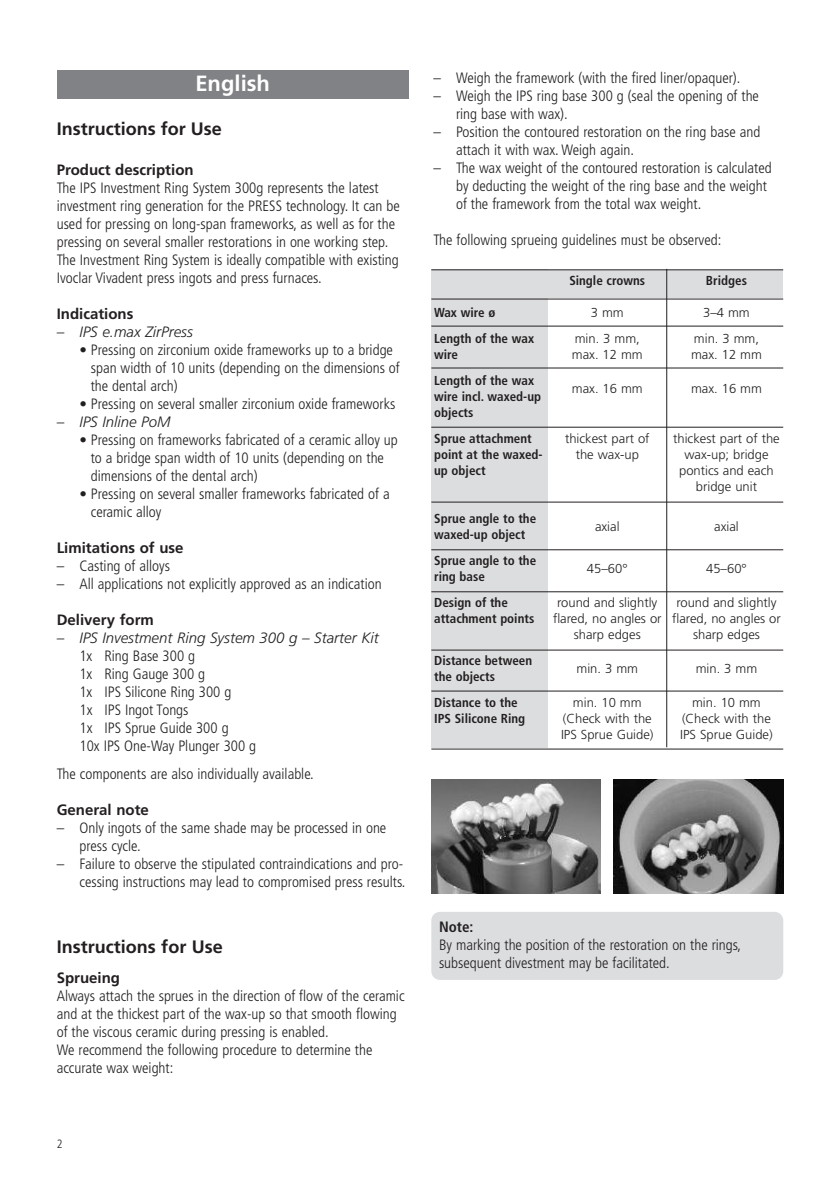
<style>
.page{position:relative;width:840px;height:1191px;background:#fff}
.page>*{position:absolute;margin:0;border:0;box-sizing:border-box;transform-origin:0 0}
.t1{font:700 22px "Frutiger";color:#fff}
.t2{font:700 18px "Frutiger";color:#231f20}
.t3{font:300 condensed 15px/18px "Frutiger";color:#231f20}
.t4{font:700 15px "Frutiger";color:#231f20}
.t5{font:italic 300 15px "Frutiger";color:#231f20}
.t6{font:700 condensed 15px "Frutiger";color:#231f20}
.t7{font:300 13px/16px "Frutiger";color:#231f20;text-align:center}
.t8{font:700 condensed 13px/16px "Frutiger";color:#231f20}
.t9{font:300 condensed 12px "Frutiger";color:#231f20}
</style>
<div class="page">
<div style="left:431px;top:912px;width:351px;height:68px;background:#dcdddf;border-radius:9px"></div>
<div style="left:431px;top:270px;width:116px;height:478px;background:#dcdddf"></div>
<div style="left:543px;top:270px;width:239px;height:28px;background:#dcdddf"></div>
<div style="left:57px;top:70px;width:351px;height:28px;background:#808285"></div>
<hr style="left:431px;top:325px;width:351px;height:1px;background:#231f20">
<hr style="left:431px;top:298px;width:351px;height:1px;background:#231f20">
<hr style="left:431px;top:367px;width:351px;height:1px;background:#231f20">
<hr style="left:431px;top:427px;width:351px;height:1px;background:#231f20">
<hr style="left:431px;top:501px;width:351px;height:1px;background:#231f20">
<hr style="left:431px;top:549px;width:351px;height:1px;background:#231f20">
<hr style="left:431px;top:591px;width:351px;height:1px;background:#231f20">
<hr style="left:431px;top:649px;width:351px;height:1px;background:#231f20">
<hr style="left:431px;top:690px;width:351px;height:1px;background:#231f20">
<hr style="left:431px;top:748px;width:351px;height:1px;background:#231f20">
<hr style="left:431px;top:269px;width:351px;height:1px;background:#231f20">
<hr style="left:665px;top:269px;width:1px;height:478px;background:#231f20">
<img style="left:431px;top:779px;width:169px;height:114px">
<img style="left:613px;top:779px;width:169px;height:114px">
<h1 class="t1" style="left:195px;top:74px;width:76px">English</h1>
<p class="t2" style="left:57px;top:121px;width:166px">Instructions for Use</p>
<p class="t4" style="left:57px;top:163px;width:138px">Product description</p>
<p class="t3" style="left:57px;top:180px;width:344px">The IPS Investment Ring System 300g represents the latest investment ring generation for the PRESS technology. It can be used for pressing on long-span frameworks, as well as for the pressing on several smaller restorations in one working step.<br>The Investment Ring System is ideally compatible with existing Ivoclar Vivadent press ingots and press furnaces.</p>
<p class="t4" style="left:57px;top:307px;width:78px">Indications</p>
<p class="t5" style="left:57px;top:325px;width:137px">– IPS e.max ZirPress</p>
<p class="t3" style="left:91px;top:342px;width:310px;text-indent:-11px">• Pressing on zirconium oxide frameworks up to a bridge span width of 10 units (depending on the dimensions of the dental arch)</p>
<p class="t3" style="left:79px;top:396px;width:317px">• Pressing on several smaller zirconium oxide frameworks</p>
<p class="t5" style="left:57px;top:415px;width:115px">– IPS Inline PoM</p>
<p class="t3" style="left:91px;top:432px;width:308px;text-indent:-11px">• Pressing on frameworks fabricated of a ceramic alloy up to a bridge span width of 10 units (depending on the dimensions of the dental arch)</p>
<p class="t3" style="left:91px;top:486px;width:300px;text-indent:-11px">• Pressing on several smaller frameworks fabricated of a ceramic alloy</p>
<p class="t4" style="left:57px;top:541px;width:128px">Limitations of use</p>
<p class="t3" style="left:57px;top:558px;width:115px">– Casting of alloys</p>
<p class="t3" style="left:57px;top:576px;width:326px">– All applications not explicitly approved as an indication</p>
<p class="t4" style="left:57px;top:613px;width:99px">Delivery form</p>
<p class="t5" style="left:57px;top:631px;width:323px">– IPS Investment Ring System 300 g – Starter Kit</p>
<p class="t3" style="left:79px;top:648px;width:178px">1x Ring Base 300 g<br>1x Ring Gauge 300 g<br>1x IPS Silicone Ring 300 g<br>1x IPS Ingot Tongs<br>1x IPS Sprue Guide 300 g<br>10x IPS One-Way Plunger 300 g</p>
<p class="t3" style="left:57px;top:766px;width:258px">The components are also individually available.</p>
<p class="t4" style="left:57px;top:803px;width:94px">General note</p>
<p class="t3" style="left:79px;top:820px;width:308px;text-indent:-23px">– Only ingots of the same shade may be processed in one press cycle.</p>
<p class="t3" style="left:57px;top:856px;width:350px;text-align:right">– Failure to observe the stipulated contraindications and pro&shy;cessing instructions may lead to compromised press results.</p>
<p class="t2" style="left:57px;top:939px;width:167px">Instructions for Use</p>
<p class="t4" style="left:57px;top:971px;width:65px">Sprueing</p>
<p class="t3" style="left:57px;top:988px;width:349px">Always attach the sprues in the direction of flow of the ceramic and at the thickest part of the wax-up so that smooth flowing of the viscous ceramic during pressing is enabled.<br>We recommend the following procedure to determine the accurate wax weight:</p>
<p class="t9" style="left:57px;top:1138px;width:7px">2</p>
<p class="t3" style="left:433px;top:70px;width:308px">– Weigh the framework (with the fired liner/opaquer).</p>
<p class="t3" style="left:456px;top:88px;width:304px;text-indent:-23px">– Weigh the IPS ring base 300 g (seal the opening of the ring base with wax).</p>
<p class="t3" style="left:456px;top:124px;width:305px;text-indent:-23px">– Position the contoured restoration on the ring base and attach it with wax. Weigh again.</p>
<p class="t3" style="left:456px;top:160px;width:317px;text-indent:-23px">– The wax weight of the contoured restoration is calculated by deducting the weight of the ring base and the weight of the framework from the total wax weight.</p>
<p class="t3" style="left:433px;top:232px;width:289px">The following sprueing guidelines must be observed:</p>
<p class="t8" style="left:434px;top:301px;width:101px;line-height:26px">Wax wire ø<br>Length of the wax</p>
<p class="t8" style="left:434px;top:343px;width:101px;line-height:26px">wire<br>Length of the wax</p>
<p class="t8" style="left:434px;top:390px;width:108px">wire incl. waxed-up objects</p>
<p class="t8" style="left:434px;top:432px;width:110px">Sprue attachment point at the waxed&shy;up object</p>
<p class="t8" style="left:434px;top:512px;width:103px">Sprue angle to the waxed-up object</p>
<p class="t8" style="left:434px;top:554px;width:103px">Sprue angle to the ring base</p>
<p class="t8" style="left:434px;top:596px;width:102px">Design of the attachment points</p>
<p class="t8" style="left:434px;top:654px;width:99px">Distance between the objects</p>
<p class="t8" style="left:434px;top:696px;width:93px">Distance to the<br>IPS Silicone Ring</p>
<p class="t8" style="left:569px;top:274px;width:77px">Single crowns</p>
<p class="t7" style="left:574px;top:301px;width:66px;line-height:26px">3 mm<br>min. 3 mm,</p>
<p class="t7" style="left:571px;top:348px;width:72px">max. 12 mm</p>
<p class="t7" style="left:571px;top:382px;width:72px">max. 16 mm</p>
<p class="t7" style="left:564px;top:432px;width:86px">thickest part of the wax-up</p>
<p class="t7" style="left:594px;top:520px;width:26px">axial</p>
<p class="t7" style="left:586px;top:562px;width:42px">45–60°</p>
<p class="t7" style="left:552px;top:596px;width:110px">round and slightly flared, no angles or sharp edges</p>
<p class="t7" style="left:576px;top:662px;width:63px">min. 3 mm</p>
<p class="t7" style="left:560px;top:696px;width:94px">min. 10 mm (Check with the<br>IPS Sprue Guide)</p>
<p class="t8" style="left:705px;top:274px;width:42px">Bridges</p>
<p class="t7" style="left:693px;top:301px;width:66px;line-height:26px">3–4 mm min. 3 mm,</p>
<p class="t7" style="left:690px;top:348px;width:72px">max. 12 mm</p>
<p class="t7" style="left:690px;top:382px;width:72px">max. 16 mm</p>
<p class="t7" style="left:672px;top:432px;width:108px">thickest part of the wax-up; bridge pontics and each bridge unit</p>
<p class="t7" style="left:713px;top:520px;width:26px">axial</p>
<p class="t7" style="left:705px;top:562px;width:42px">45–60°</p>
<p class="t7" style="left:671px;top:596px;width:110px">round and slightly flared, no angles or sharp edges</p>
<p class="t7" style="left:695px;top:662px;width:63px">min. 3 mm</p>
<p class="t7" style="left:679px;top:696px;width:94px">min. 10 mm (Check with the<br>IPS Sprue Guide)</p>
<p class="t6" style="left:439px;top:921px;width:36px">Note:</p>
<p class="t3" style="left:439px;top:937px;width:303px">By marking the position of the restoration on the rings, subsequent divestment may be facilitated.</p>
</div>
